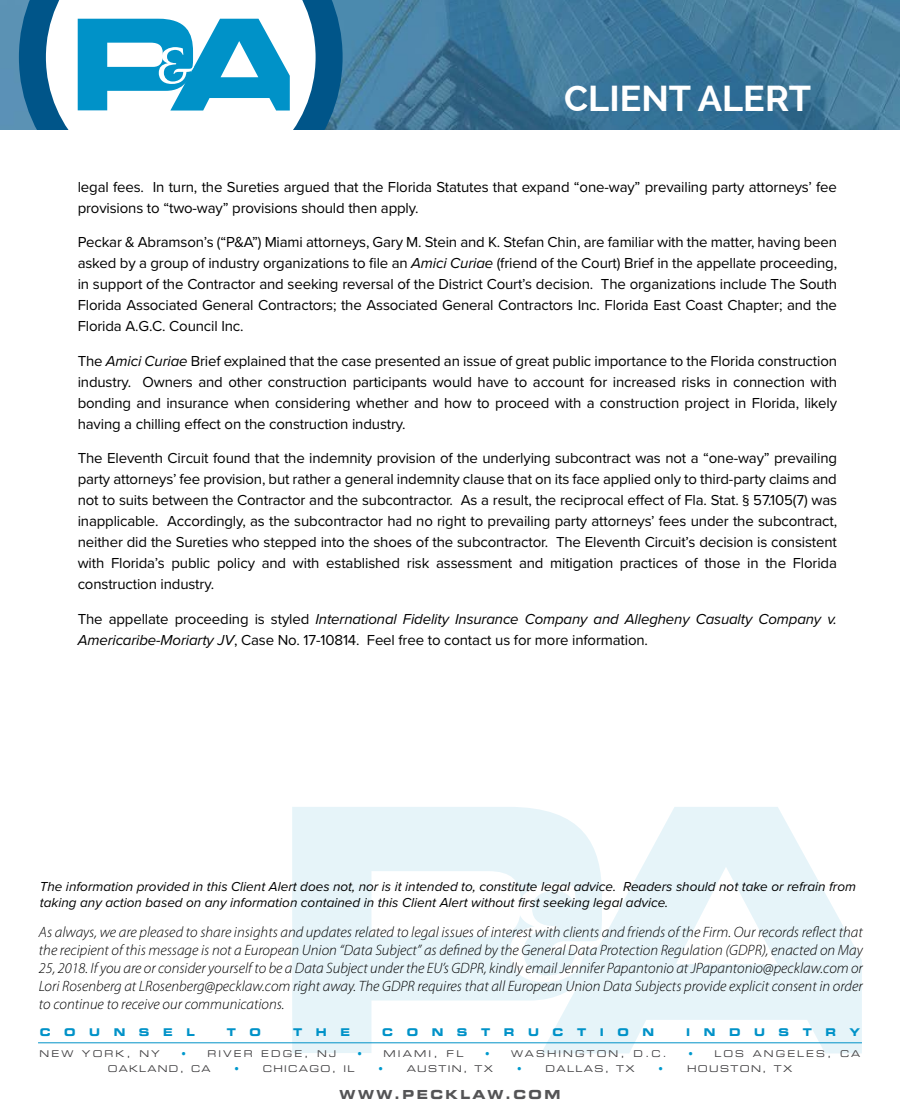
<style>
.page{position:relative;width:900px;height:1118px;background:#fff}
.page>*{position:absolute;margin:0;border:0;box-sizing:border-box;transform-origin:0 0}
.t1{font:700 36px "Raleway";color:#fff}
.t2{font:15px/21px "Proxima Nova";letter-spacing:-.01em;color:#000;text-align:justify}
.t3{font:italic 300 15px/18px "Myriad Pro";color:#000;text-align:justify}
.t4{font:italic 15px/21px "Proxima Nova";letter-spacing:-.01em;color:#000}
.t5{font:italic 13.5px/16.2px "Proxima Nova";color:#000}
.t6{font:12.45px "Eurostile Bold Extended Two";letter-spacing:.2em;color:#545456;scale:.96 1}
.t7{font:10.65px "Eurostile Bold Extended Two";color:#0092c8;scale:.96 1}
.t8{font:9.3px "Eurostile LT Std Ex 2";letter-spacing:.235em;color:#414042;scale:.96 1}
.t9{font:9.3px "Eurostile LT Std Ex 2";letter-spacing:.145em;color:#414042}
.t10{font:9.3px "Eurostile LT Std Ex 2";letter-spacing:.145em;color:#414042;scale:.96 1}
.t11{font:9.3px "Eurostile LT Std Ex 2";letter-spacing:.235em;color:#414042}
.t12{font:9.3px "Eurostile LT Std Ex 2";color:#0099cd;scale:.96 1}
.s1{font-style:italic}
.s2{font-style:normal}
.s3{color:#0099cd}
</style>
<div class="page">
<svg style="left:292px;top:807px;width:249px;height:246px;fill:#e6f4f9"></svg>
<svg style="left:541px;top:807px;width:321px;height:246px;fill:#e6f4f9"></svg>
<svg style="left:510px;top:883px;width:94px;height:99px"></svg>
<img style="left:0;top:0;width:900px;height:130px">
<svg style="left:19px;top:0;width:324px;height:130px"></svg>
<svg style="left:78px;top:19px;width:212px;height:91px"></svg>
<hr style="left:38px;top:1042px;width:824px;height:1px;background:#0092c8">
<h1 class="t1" style="left:564px;top:78px;width:248px">CLIENT ALERT</h1>
<p class="t2" style="left:78px;top:176px;width:761px">legal fees. In turn, the Sureties argued that the Florida Statutes that expand “one-way” prevailing party attorneys’ fee provisions to “two-way” provisions should then apply.</p>
<p class="t2" style="left:78px;top:232px;width:761px">Peckar &amp; Abramson’s (“P&amp;A”) Miami attorneys, Gary M. Stein and K. Stefan Chin, are familiar with the matter, having been asked by a group of industry organizations to file an <span class="s1">Amici Curiae</span> (friend of the Court) Brief in the appellate proceeding, in support of the Contractor and seeking reversal of the District Court’s decision. The organizations include The South Florida Associated General Contractors; the Associated General Contractors Inc. Florida East Coast Chapter; and the Florida A.G.C. Council Inc.</p>
<p class="t2" style="left:78px;top:350px;width:761px">The <span class="s1">Amici Curiae</span> Brief explained that the case presented an issue of great public importance to the Florida construction industry. Owners and other construction participants would have to account for increased risks in connection with bonding and insurance when considering whether and how to proceed with a construction project in Florida, likely having a chilling effect on the construction industry.</p>
<p class="t2" style="left:78px;top:448px;width:761px">The Eleventh Circuit found that the indemnity provision of the underlying subcontract was not a “one-way” prevailing party attorneys’ fee provision, but rather a general indemnity clause that on its face applied only to third-party claims and not to suits between the Contractor and the subcontractor. As a result, the reciprocal effect of Fla. Stat. § 57.105(7) was inapplicable. Accordingly, as the subcontractor had no right to prevailing party attorneys’ fees under the subcontract, neither did the Sureties who stepped into the shoes of the subcontractor. The Eleventh Circuit’s decision is consistent with Florida’s public policy and with established risk assessment and mitigation practices of those in the Florida construction industry.</p>
<p class="t4" style="left:78px;top:608px;width:761px"><span class="s2">The appellate proceeding is styled</span> International Fidelity Insurance Company and Allegheny Casualty Company v.<br>Americaribe-Moriarty JV<span class="s2">, Case No. 17-10814. Feel free to contact us for more information.</span></p>
<p class="t5" style="left:40px;top:878px;width:818px">The information provided in this Client Alert does not, nor is it intended to, constitute legal advice. Readers should not take or refrain from taking any action based on any information contained in this Client Alert without first seeking legal advice.</p>
<p class="t3" style="left:39px;top:923px;width:825px">As always, we are pleased to share insights and updates related to legal issues of interest with clients and friends of the Firm. Our records reflect that the recipient of this message is not a European Union “Data Subject” as defined by the General Data Protection Regulation (GDPR), enacted on May 25, 2018. If you are or consider yourself to be a Data Subject under the EU’s GDPR, kindly email Jennifer Papantonio at JPapantonio@pecklaw.com or Lori Rosenberg at LRosenberg@pecklaw.com right away. The GDPR requires that all European Union Data Subjects provide explicit consent in order to continue to receive our communications.</p>
<p class="t7" style="left:40px;top:1024px;width:13px">C</p>
<p class="t7" style="left:64px;top:1024px;width:13px">O</p>
<p class="t7" style="left:89px;top:1024px;width:13px">U</p>
<p class="t7" style="left:114px;top:1024px;width:14px">N</p>
<p class="t7" style="left:139px;top:1024px;width:13px">S</p>
<p class="t7" style="left:163px;top:1024px;width:12px">E</p>
<p class="t7" style="left:186px;top:1024px;width:10px">L</p>
<p class="t7" style="left:227px;top:1024px;width:11px">T</p>
<p class="t7" style="left:250px;top:1024px;width:13px">O</p>
<p class="t7" style="left:293px;top:1024px;width:11px">T</p>
<p class="t7" style="left:316px;top:1024px;width:13px">H</p>
<p class="t7" style="left:340px;top:1024px;width:12px">E</p>
<p class="t7" style="left:382px;top:1024px;width:13px">C</p>
<p class="t7" style="left:407px;top:1024px;width:13px">O</p>
<p class="t7" style="left:432px;top:1024px;width:14px">N</p>
<p class="t7" style="left:457px;top:1024px;width:13px">S</p>
<p class="t7" style="left:481px;top:1024px;width:11px">T</p>
<p class="t7" style="left:504px;top:1024px;width:13px">R</p>
<p class="t7" style="left:528px;top:1024px;width:13px">U</p>
<p class="t7" style="left:553px;top:1024px;width:13px">C</p>
<p class="t7" style="left:577px;top:1024px;width:11px">T</p>
<p class="t7" style="left:600px;top:1024px;width:6px">I</p>
<p class="t7" style="left:617px;top:1024px;width:13px">O</p>
<p class="t7" style="left:642px;top:1024px;width:14px">N</p>
<p class="t7" style="left:686px;top:1024px;width:6px">I</p>
<p class="t7" style="left:704px;top:1024px;width:14px">N</p>
<p class="t7" style="left:729px;top:1024px;width:13px">D</p>
<p class="t7" style="left:754px;top:1024px;width:13px">U</p>
<p class="t7" style="left:779px;top:1024px;width:13px">S</p>
<p class="t7" style="left:803px;top:1024px;width:11px">T</p>
<p class="t7" style="left:825px;top:1024px;width:13px">R</p>
<p class="t7" style="left:849px;top:1024px;width:13px">Y</p>
<p class="t8" style="left:40px;top:1047px;width:127px">NEW YORK, NY</p>
<p class="t8" style="left:181px;top:1047px;width:163px"><span class="s3">•</span> RIVER EDGE, NJ</p>
<p class="t11" style="left:358px;top:1047px;width:107px"><span class="s3">•</span> MIAMI, FL</p>
<p class="t8" style="left:485px;top:1047px;width:191px"><span class="s3">•</span> WASHINGTON, D.C.</p>
<p class="t8" style="left:688px;top:1047px;width:181px"><span class="s3">•</span> LOS ANGELES, CA</p>
<p class="t10" style="left:108px;top:1062px;width:109px">OAKLAND, CA</p>
<p class="t12" style="left:234px;top:1062px;width:6px">•</p>
<p class="t9" style="left:263px;top:1062px;width:93px">CHICAGO, IL</p>
<p class="t12" style="left:378px;top:1062px;width:6px">•</p>
<p class="t9" style="left:407px;top:1062px;width:88px">AUSTIN, TX</p>
<p class="t12" style="left:517px;top:1062px;width:6px">•</p>
<p class="t9" style="left:545px;top:1062px;width:91px">DALLAS, TX</p>
<p class="t12" style="left:659px;top:1062px;width:6px">•</p>
<p class="t9" style="left:687px;top:1062px;width:107px">HOUSTON, TX</p>
<p class="t6" style="left:340px;top:1085px;width:231px">WWW.PECKLAW.COM</p>
</div>
